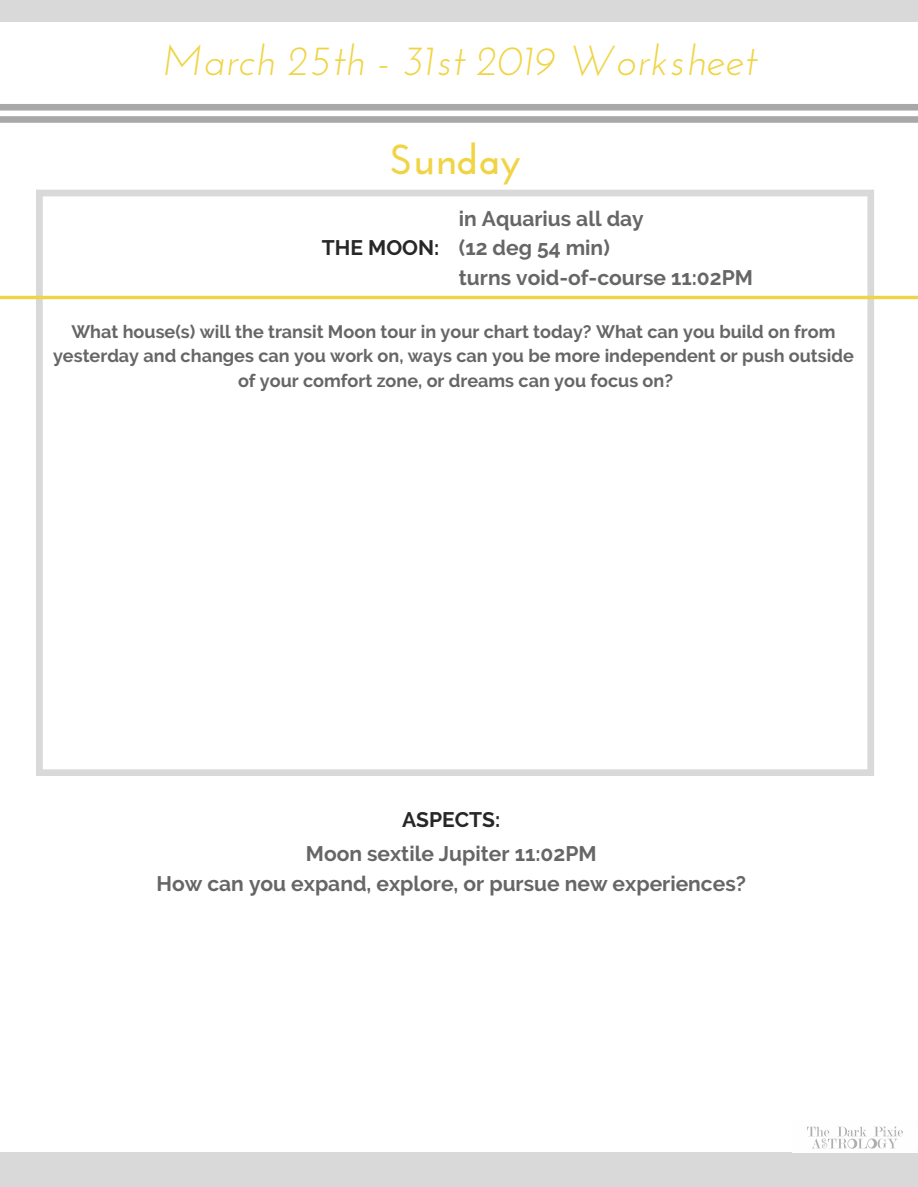
<style>
.page{position:relative;width:918px;height:1187px;background:#fff}
.page>*{position:absolute;margin:0;border:0;box-sizing:border-box;transform-origin:0 0}
.t1{font:italic 42px "Josefin Sans";color:#f0d444}
.t2{font:700 42px "Josefin Sans";color:#f0d444}
.t3{font:700 21px/29.2px "Raleway";color:#666}
.t4{font:700 21px "Raleway";color:#272727}
.t5{font:700 18px/24.8px "Raleway";color:#666;text-align:center}
</style>
<div class="page">
<div style="left:0;top:0;width:918px;height:22px;background:#d9d9d9"></div>
<div style="left:0;top:1152px;width:918px;height:34px;background:#d9d9d9"></div>
<svg style="left:0;top:104px;width:918px;height:19px"></svg>
<img style="left:807px;top:1126px;width:96px;height:23px">
<svg style="left:36px;top:190px;width:838px;height:586px"></svg>
<svg style="left:0;top:286px;width:918px;height:23px"></svg>
<h1 class="t1" style="left:164px;top:44px;width:594px">March 25th - 31st 2019 Worksheet</h1>
<h1 class="t2" style="left:390px;top:143px;width:133px">Sunday</h1>
<p class="t4" style="left:322px;top:236px;width:119px">THE MOON:</p>
<p class="t3" style="left:459px;top:204px;width:296px">in Aquarius all day<br>(12 deg 54 min)<br>turns void-of-course 11:02PM</p>
<p class="t5" style="left:53px;top:319px;width:802px">What house(s) will the transit Moon tour in your chart today? What can you build on from yesterday and changes can you work on, ways can you be more independent or push outside of your comfort zone, or dreams can you focus on?</p>
<p class="t4" style="left:402px;top:807px;width:100px">ASPECTS:</p>
<p class="t3" style="left:156px;top:839px;width:591px;text-align:center">Moon sextile Jupiter 11:02PM<br>How can you expand, explore, or pursue new experiences?</p>
</div>
